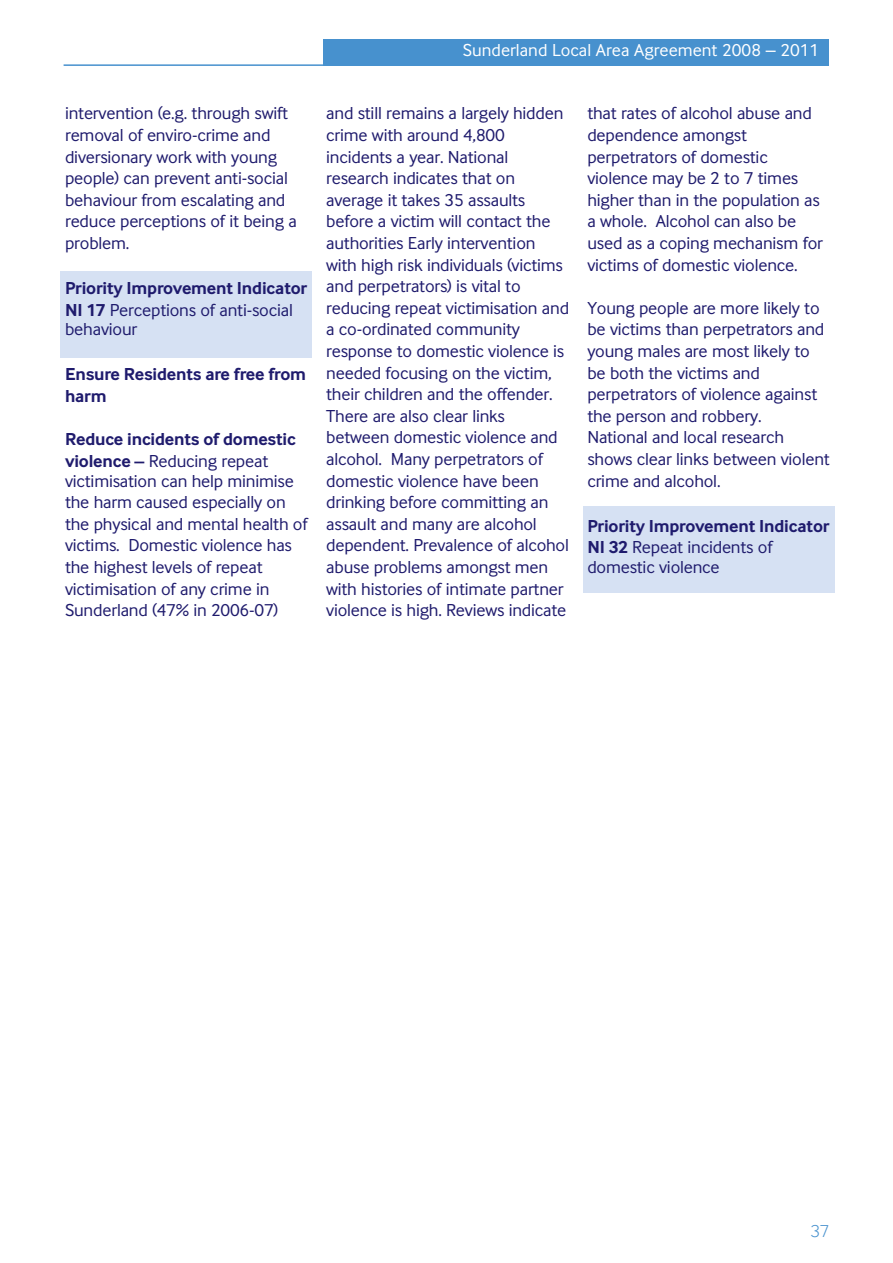
<style>
.page{position:relative;width:893px;height:1263px;background:#fff}
.page>*{position:absolute;margin:0;border:0;box-sizing:border-box;transform-origin:0 0}
.t1{font:18px/21.6px "Inter Face Da Ma";letter-spacing:-.01em;color:#1f1b6d}
.t2{font:700 18px/21.6px "Inter Face Da Ma";letter-spacing:-.01em;color:#1f1b6d}
.t3{font:18px "Inter Face Da Ma";color:#fff}
.t4{font:18px "Inter Face Da Ma Lt";color:#4791ce}
.s1{font-weight:400}
</style>
<div class="page">
<hr style="left:64px;top:64px;width:765px;height:2px;background:#4791ce">
<div style="left:323px;top:39px;width:506px;height:26px;background:#4791ce"></div>
<div style="left:61px;top:271px;width:251px;height:86px;background:#d6e1f3"></div>
<div style="left:584px;top:506px;width:251px;height:86px;background:#d6e1f3"></div>
<p class="t3" style="left:463px;top:44px;width:358px">Sunderland Local Area Agreement 2008 – 2011</p>
<p class="t1" style="left:65px;top:104px;width:233px">intervention (e.g. through swift removal of enviro-crime and diversionary work with young people) can prevent anti-social behaviour from escalating and reduce perceptions of it being a problem.</p>
<p class="t2" style="left:65px;top:279px;width:244px">Priority Improvement Indicator<br>NI 17 <span class="s1">Perceptions of anti-social</span></p>
<p class="t1" style="left:65px;top:320px;width:74px">behaviour</p>
<p class="t2" style="left:65px;top:365px;width:242px">Ensure Residents are free from harm</p>
<p class="t2" style="left:65px;top:430px;width:232px">Reduce incidents of domestic violence – <span class="s1">Reducing repeat</span></p>
<p class="t1" style="left:65px;top:472px;width:244px">victimisation can help minimise the harm caused especially on the physical and mental health of victims. Domestic violence has the highest levels of repeat victimisation of any crime in<br>Sunderland (47% in 2006-07)</p>
<p class="t1" style="left:326px;top:104px;width:244px">and still remains a largely hidden crime with around 4,800 incidents a year. National research indicates that on average it takes 35 assaults before a victim will contact the authorities Early intervention with high risk individuals (victims and perpetrators) is vital to reducing repeat victimisation and a co-ordinated community response to domestic violence is needed focusing on the victim, their children and the offender.<br>There are also clear links between domestic violence and alcohol. Many perpetrators of domestic violence have been drinking before committing an assault and many are alcohol dependent. Prevalence of alcohol abuse problems amongst men with histories of intimate partner violence is high. Reviews indicate</p>
<p class="t1" style="left:587px;top:104px;width:237px">that rates of alcohol abuse and dependence amongst perpetrators of domestic violence may be 2 to 7 times higher than in the population as a whole. Alcohol can also be used as a coping mechanism for victims of domestic violence.</p>
<p class="t1" style="left:587px;top:299px;width:244px">Young people are more likely to be victims than perpetrators and young males are most likely to be both the victims and perpetrators of violence against the person and robbery.<br>National and local research shows clear links between violent crime and alcohol.</p>
<p class="t2" style="left:587px;top:517px;width:244px">Priority Improvement Indicator<br>NI 32 <span class="s1">Repeat incidents of</span></p>
<p class="t1" style="left:587px;top:558px;width:134px">domestic violence</p>
<p class="t4" style="left:810px;top:1225px;width:20px">37</p>
</div>
